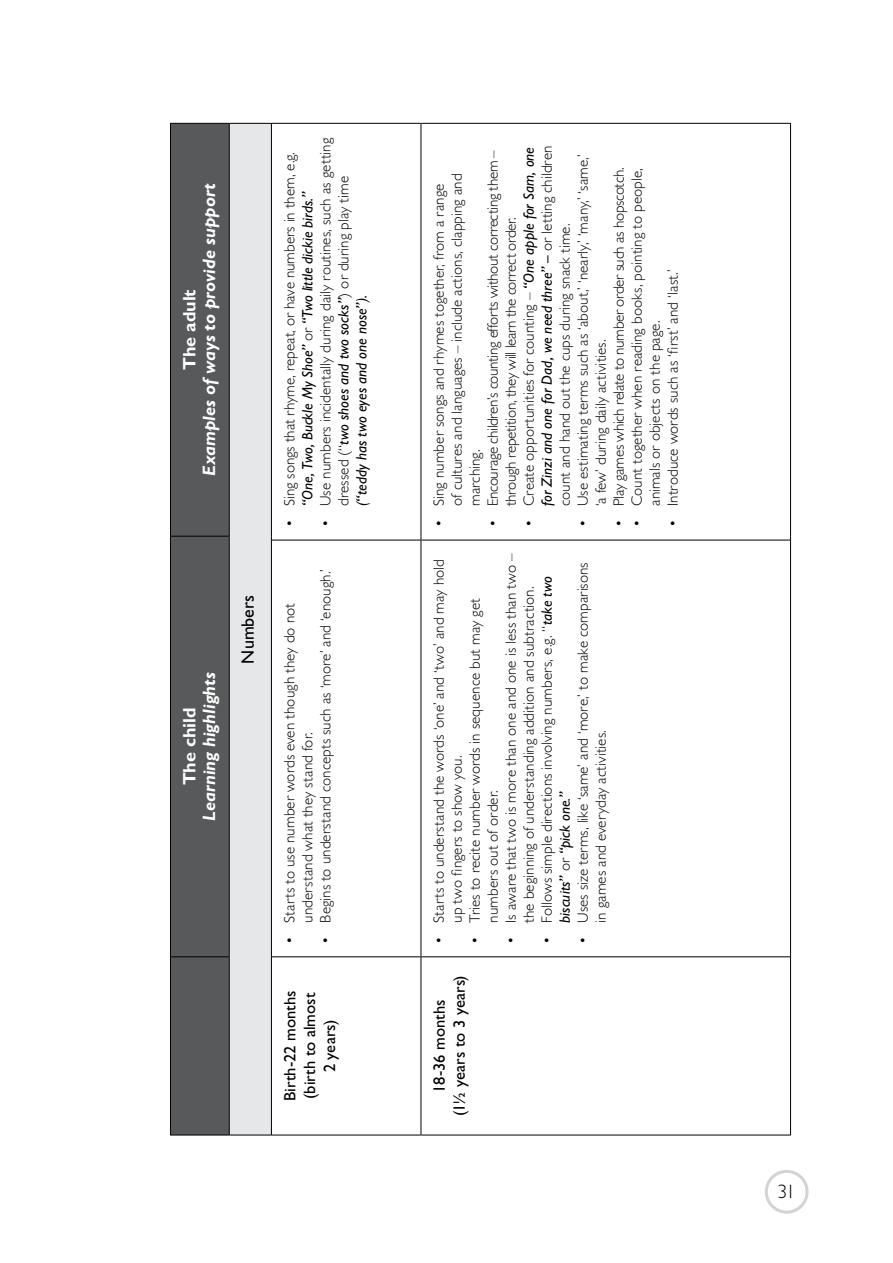
<style>
.page{position:relative;width:893px;height:1263px;background:#fff}
.page>*{position:absolute;margin:0;border:0;box-sizing:border-box;transform-origin:0 0}
.t1{font:300 19.5px "Gill Sans Std";color:#000}
.t2{font:italic 700 18px "Gill Sans Std";color:#fff}
.t3{font:700 18px "Gill Sans Std";color:#fff}
.t4{font:18px "Gill Sans Std";color:#000}
.t5{font:16.5px/19.8px "Gill Sans Std";color:#000;text-align:center}
.t6{font:300 15px/18px "Gill Sans Std";letter-spacing:.005em;color:#000}
.t7{font:300 15px/18px "Gill Sans Std";letter-spacing:-.02em;color:#000}
.s1{font-weight:400;font-style:italic}
</style>
<div class="page">
<div style="left:765px;top:1170px;width:44px;height:44px;border:3px solid #d1d3d4;border-radius:50%"></div>
<div style="left:171px;top:124px;width:58px;height:1011px;background:#58595b"></div>
<div style="left:229px;top:123px;width:42px;height:1012px;background:#e6e7e8"></div>
<hr style="left:271px;top:957px;width:1px;height:178px;background:#000">
<hr style="left:271px;top:540px;width:1px;height:417px;background:#000">
<hr style="left:272px;top:956px;width:149px;height:1px;background:#000">
<hr style="left:272px;top:540px;width:149px;height:1px;background:#000">
<hr style="left:271px;top:123px;width:1px;height:413px;background:#000">
<hr style="left:421px;top:957px;width:1px;height:178px;background:#000">
<hr style="left:421px;top:540px;width:1px;height:417px;background:#000">
<hr style="left:421px;top:956px;width:369px;height:1px;background:#000">
<hr style="left:421px;top:540px;width:369px;height:1px;background:#000">
<hr style="left:421px;top:123px;width:1px;height:413px;background:#000">
<hr style="left:171px;top:956px;width:58px;height:1px;background:#000">
<hr style="left:171px;top:536px;width:58px;height:1px;background:#000">
<hr style="left:229px;top:957px;width:1px;height:178px;background:#000">
<hr style="left:229px;top:540px;width:1px;height:417px;background:#000">
<hr style="left:229px;top:123px;width:1px;height:413px;background:#000">
<hr style="left:790px;top:957px;width:1px;height:178px;background:#000">
<hr style="left:790px;top:540px;width:1px;height:417px;background:#000">
<hr style="left:790px;top:123px;width:1px;height:413px;background:#000">
<hr style="left:230px;top:1135px;width:41px;height:1px;background:#000">
<hr style="left:230px;top:123px;width:41px;height:1px;background:#000">
<hr style="left:272px;top:1135px;width:149px;height:1px;background:#000">
<hr style="left:272px;top:123px;width:149px;height:1px;background:#000">
<hr style="left:421px;top:1135px;width:369px;height:1px;background:#000">
<hr style="left:421px;top:123px;width:369px;height:1px;background:#000">
<hr style="left:170px;top:957px;width:1px;height:178px;background:#000">
<hr style="left:171px;top:1135px;width:58px;height:1px;background:#000">
<hr style="left:170px;top:540px;width:1px;height:417px;background:#000">
<hr style="left:170px;top:123px;width:1px;height:413px;background:#000">
<hr style="left:171px;top:123px;width:58px;height:1px;background:#000">
<p class="t2" style="left:199px;top:476px;width:295px;rotate:-90deg">Examples of ways to provide support</p>
<p class="t3" style="left:179px;top:370px;width:82px;rotate:-90deg">The adult</p>
<p class="t2" style="left:199px;top:821px;width:150px;rotate:-90deg">Learning highlights</p>
<p class="t3" style="left:179px;top:785px;width:79px;rotate:-90deg">The child</p>
<p class="t4" style="left:238px;top:663px;width:70px;rotate:-90deg">Numbers</p>
<p class="t6" style="left:317px;top:506px;width:370px;text-indent:-21px;rotate:-90deg">• Use numbers incidentally during daily routines, such as getting dressed (“<span class="s1">two shoes and two socks”</span>) or during play time <span class="s1">(“teddy has two eyes and one nose”).</span></p>
<p class="t6" style="left:281px;top:506px;width:356px;text-indent:-21px;rotate:-90deg">• Sing songs that rhyme, repeat, or have numbers in them, e.g. <span class="s1">“One, Two, Buckle My Shoe”</span> or <span class="s1">“Two little dickie birds.”</span></p>
<p class="t6" style="left:317px;top:944px;width:376px;rotate:-90deg">• Begins to understand concepts such as ‘more’ and ‘enough.’</p>
<p class="t6" style="left:281px;top:923px;width:321px;text-indent:-21px;rotate:-90deg">• Starts to use number words even though they do not understand what they stand for.</p>
<p class="t5" style="left:280px;top:1101px;width:112px;rotate:-90deg">Birth-22 months (birth to almost<br>2 years)</p>
<p class="t7" style="left:484px;top:506px;width:358px;text-indent:-21px;rotate:-90deg">• Encourage children’s counting efforts without correcting them – through repetition, they will learn the correct order.</p>
<p class="t6" style="left:520px;top:506px;width:362px;text-align:justify;text-indent:-21px;rotate:-90deg">• Create opportunities for counting – <span class="s1">“One apple for Sam, one for Zinzi and one for Dad, we need three” –</span> or letting children count and hand out the cups during snack time.</p>
<p class="t6" style="left:574px;top:506px;width:353px;text-indent:-21px;rotate:-90deg">• Use estimating terms such as ‘about,’ ‘nearly,’ ‘many,’ ‘same,’ ‘a few’ during daily activities.</p>
<p class="t7" style="left:610px;top:527px;width:361px;rotate:-90deg">• Play games which relate to number order such as hopscotch.</p>
<p class="t6" style="left:628px;top:506px;width:339px;text-indent:-21px;rotate:-90deg">• Count together when reading books, pointing to people, animals or objects on the page.</p>
<p class="t6" style="left:430px;top:506px;width:334px;text-indent:-21px;rotate:-90deg">• Sing number songs and rhymes together, from a range of cultures and languages – include actions, clapping and marching.</p>
<p class="t6" style="left:664px;top:527px;width:259px;rotate:-90deg">• Introduce words such as ‘first’ and ‘last.’</p>
<p class="t6" style="left:502px;top:923px;width:371px;text-indent:-21px;rotate:-90deg">• Is aware that two is more than one and one is less than two – the beginning of understanding addition and subtraction.</p>
<p class="t6" style="left:430px;top:923px;width:365px;text-indent:-21px;rotate:-90deg">• Starts to understand the words ‘one’ and ‘two’ and may hold up two fingers to show you.</p>
<p class="t6" style="left:574px;top:923px;width:362px;text-indent:-21px;rotate:-90deg">• Uses size terms, like ‘same’ and ‘more,’ to make comparisons in games and everyday activities.</p>
<p class="t6" style="left:538px;top:923px;width:348px;text-indent:-21px;rotate:-90deg">• Follows simple directions involving numbers, e.g. “<span class="s1">take two biscuits”</span> or <span class="s1">“pick one.”</span></p>
<p class="t6" style="left:466px;top:923px;width:326px;text-indent:-21px;rotate:-90deg">• Tries to recite number words in sequence but may get numbers out of order.</p>
<p class="t5" style="left:430px;top:1116px;width:143px;rotate:-90deg">18-36 months<br>(1½ years to 3 years)</p>
<h1 class="t1" style="left:778px;top:1180px;width:20px">31</h1>
</div>
